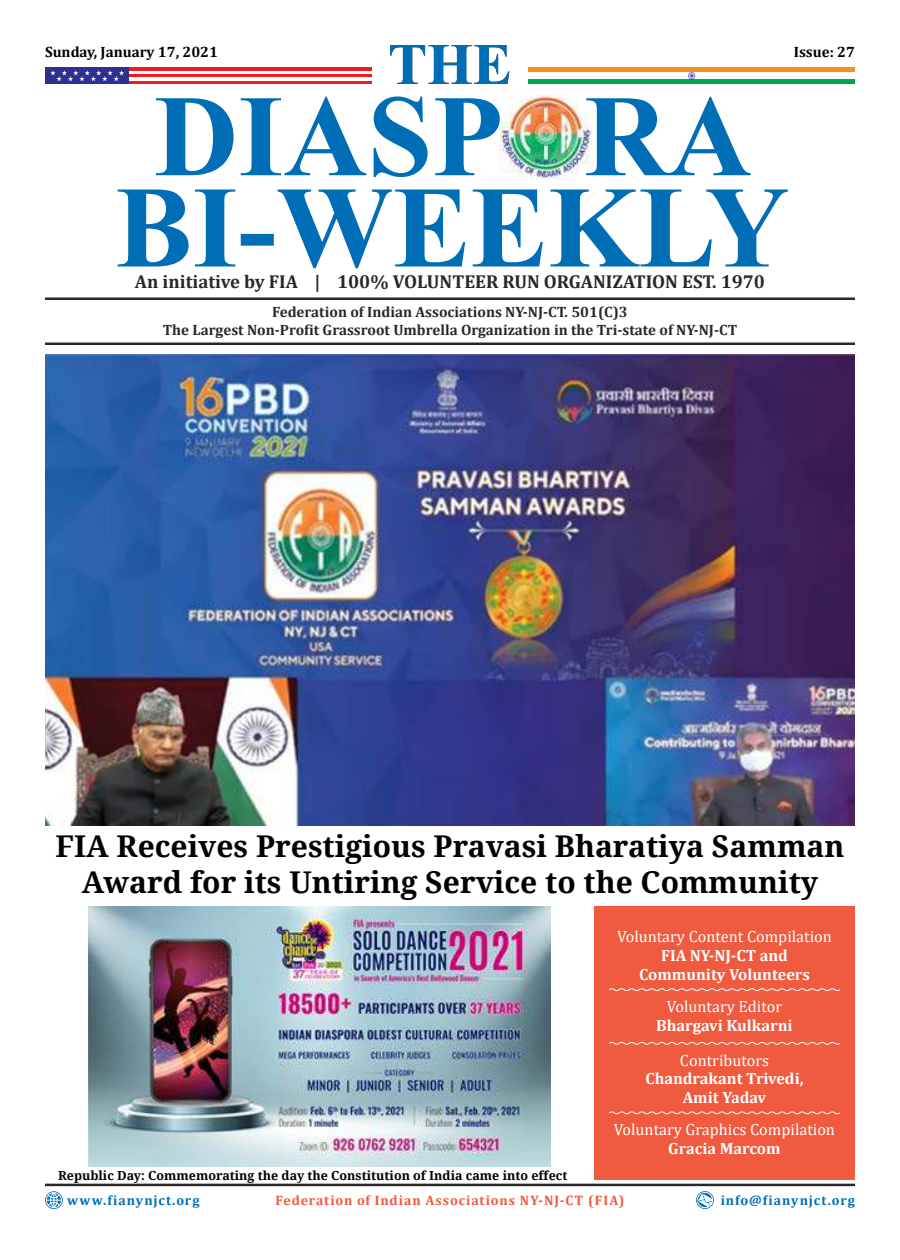
<style>
.page{position:relative;width:900px;height:1260px;background:#fff}
.page>*{position:absolute;margin:0;border:0;box-sizing:border-box;transform-origin:0 0}
.t1{font:700 30px/36px "Noto Serif";color:#000;text-align:center}
.t2{font:700 18.75px "Cambria";color:#282829}
.t3{font:700 16.25px/18.8px "Cambria";color:#fff;text-align:center}
.t4{font:16.25px "Cambria";color:#fff}
.t5{font:700 15px/18px "Cambria";color:#282829;text-align:center}
.t6{font:700 15px "Cambria";color:#000}
.t7{font:700 13.75px "Cambria";letter-spacing:.07em;color:#f05a3f}
.t8{font:700 13.75px "Cambria";letter-spacing:.07em;color:#006eb7}
.t9{font:700 12.5px "Noto Serif";color:#000}
</style>
<div class="page">
<hr style="left:45px;top:297px;width:810px;height:3px;background:#282829">
<hr style="left:45px;top:342px;width:810px;height:3px;background:#282829">
<img style="left:519px;top:95px;width:45px;height:84px">
<div style="left:45px;top:68px;width:85px;height:16px;background:#2d3091"></div>
<hr style="left:130px;top:68px;width:242px;height:3px;background:#ed1c23">
<hr style="left:130px;top:74px;width:242px;height:3px;background:#ed1c23">
<hr style="left:130px;top:81px;width:242px;height:3px;background:#ed1c23">
<svg style="left:50px;top:70px;width:74px;height:11px"></svg>
<div style="left:594px;top:907px;width:261px;height:273px;background:#f05a3f"></div>
<svg style="left:609px;top:988px;width:231px;height:3px"></svg>
<svg style="left:609px;top:1042px;width:231px;height:3px"></svg>
<svg style="left:609px;top:1111px;width:231px;height:4px"></svg>
<hr style="left:45px;top:1184px;width:810px;height:2px;background:#282829">
<svg style="left:696px;top:1191px;width:18px;height:18px"></svg>
<svg style="left:45px;top:1191px;width:18px;height:18px"></svg>
<hr style="left:528px;top:68px;width:327px;height:4px;background:#f7931c">
<hr style="left:528px;top:80px;width:326px;height:4px;background:#00a551">
<svg style="left:685px;top:72px;width:14px;height:8px"></svg>
<svg style="left:118px;top:190px;width:670px;height:78px"></svg>
<svg style="left:156px;top:96px;width:595px;height:81px"></svg>
<svg style="left:390px;top:45px;width:119px;height:39px"></svg>
<img style="left:45px;top:354px;width:810px;height:471px">
<img style="left:88px;top:907px;width:463px;height:260px">
<p class="t6" style="left:45px;top:46px;width:174px">Sunday, January 17, 2021</p>
<p class="t6" style="left:794px;top:46px;width:63px">Issue: 27</p>
<p class="t2" style="left:135px;top:274px;width:632px">An initiative by FIA | 100% VOLUNTEER RUN ORGANIZATION EST. 1970</p>
<p class="t5" style="left:163px;top:304px;width:576px">Federation of Indian Associations NY-NJ-CT. 501(C)3<br>The Largest Non-Profit Grassroot Umbrella Organization in the Tri-state of NY-NJ-CT</p>
<h1 class="t1" style="left:55px;top:831px;width:791px">FIA Receives Prestigious Pravasi Bharatiya Samman<br>Award for its Untiring Service to the Community</h1>
<p class="t9" style="left:58px;top:1170px;width:511px">Republic Day: Commemorating the day the Constitution of India came into effect</p>
<p class="t4" style="left:617px;top:931px;width:216px">Voluntary Content Compilation</p>
<p class="t3" style="left:639px;top:948px;width:172px">FIA NY-NJ-CT and<br>Community Volunteers</p>
<p class="t4" style="left:667px;top:1000px;width:117px">Voluntary Editor</p>
<p class="t3" style="left:656px;top:1015px;width:138px">Bhargavi Kulkarni</p>
<p class="t4" style="left:680px;top:1054px;width:91px">Contributors</p>
<p class="t3" style="left:645px;top:1069px;width:160px">Chandrakant Trivedi,<br>Amit Yadav</p>
<p class="t4" style="left:614px;top:1124px;width:223px">Voluntary Graphics Compilation</p>
<p class="t3" style="left:668px;top:1138px;width:114px">Gracia Marcom</p>
<p class="t8" style="left:67px;top:1195px;width:134px">www.fianynjct.org</p>
<p class="t7" style="left:275px;top:1195px;width:351px">Federation of Indian Associations NY-NJ-CT (FIA)</p>
<p class="t8" style="left:721px;top:1195px;width:136px">info@fianynjct.org</p>
</div>
